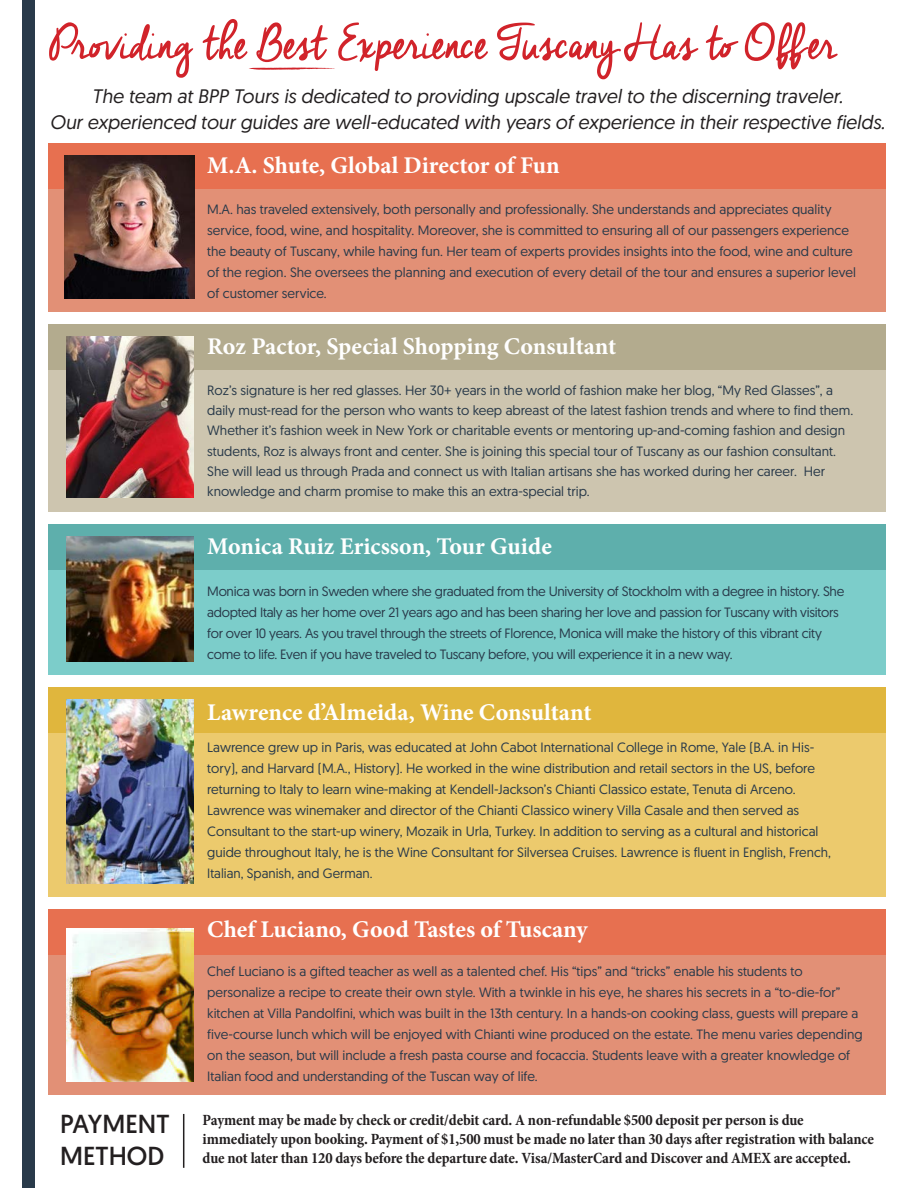
<style>
.page{position:relative;width:918px;height:1188px;background:#fff}
.page>*{position:absolute;margin:0;border:0;box-sizing:border-box;transform-origin:0 0}
.t1{font:58.5px "Cheddar Jack";letter-spacing:-.025em;color:#d1232a}
.t2{font:26.1px "Geomanist";color:#231f20}
.t3{font:700 24px "Minion Pro";color:#fff}
.t4{font:italic 19.5px/25.5px "Geomanist";color:#231f20;text-align:center}
.t5{font:700 condensed 15.75px/18.9px "Minion Pro";letter-spacing:-.01em;color:#231f20}
.t6{font:13.5px/21px "Geomanist";color:#293a4a}
.t7{font:13.5px/21px "Geomanist";letter-spacing:-.02em;color:#293a4a}
</style>
<div class="page">
<svg style="left:249px;top:67px;width:86px;height:3px"></svg>
<div style="left:49px;top:143px;width:837px;height:169px;background:#e29076"></div>
<div style="left:49px;top:143px;width:837px;height:46px;background:#e77050"></div>
<img style="left:64px;top:155px;width:131px;height:143px">
<div style="left:49px;top:324px;width:837px;height:187px;background:#cdc5af"></div>
<div style="left:49px;top:324px;width:837px;height:46px;background:#b3ab8e"></div>
<img style="left:66px;top:337px;width:127px;height:160px">
<div style="left:49px;top:524px;width:837px;height:151px;background:#7ccdca"></div>
<div style="left:49px;top:524px;width:837px;height:46px;background:#5eafac"></div>
<img style="left:66px;top:536px;width:127px;height:125px">
<div style="left:49px;top:687px;width:837px;height:210px;background:#ecca6d"></div>
<div style="left:49px;top:687px;width:837px;height:46px;background:#e0b63d"></div>
<img style="left:66px;top:699px;width:127px;height:185px">
<div style="left:49px;top:910px;width:837px;height:185px;background:#e29076"></div>
<div style="left:49px;top:910px;width:837px;height:45px;background:#e77050"></div>
<img style="left:66px;top:929px;width:127px;height:152px">
<hr style="left:183px;top:1114px;width:1px;height:54px;background:#231f20">
<div style="left:22px;top:0;width:13px;height:1188px;background:#293a4a"></div>
<p class="t1" style="left:49px;top:11px;width:789px">Providing the Best Experience Tuscany Has to Offer</p>
<p class="t4" style="left:50px;top:83px;width:837px">The team at BPP Tours is dedicated to providing upscale travel to the discerning traveler.<br>Our experienced tour guides are well-educated with years of experience in their respective fields.</p>
<p class="t3" style="left:207px;top:148px;width:354px">M.A. Shute, Global Director of Fun</p>
<p class="t6" style="left:207px;top:198px;width:650px">M.A. has traveled extensively, both personally and professionally. She understands and appreciates quality service, food, wine, and hospitality. Moreover, she is committed to ensuring all of our passengers experience the beauty of Tuscany, while having fun. Her team of experts provides insights into the food, wine and culture of the region. She oversees the planning and execution of every detail of the tour and ensures a superior level of customer service.</p>
<p class="t3" style="left:207px;top:329px;width:411px">Roz Pactor, Special Shopping Consultant</p>
<p class="t6" style="left:207px;top:380px;width:648px;line-height:20.2px">Roz’s signature is her red glasses. Her 30+ years in the world of fashion make her blog, “My Red Glasses”, a daily must-read for the person who wants to keep abreast of the latest fashion trends and where to find them.<br>Whether it’s fashion week in New York or charitable events or mentoring up-and-coming fashion and design students, Roz is always front and center. She is joining this special tour of Tuscany as our fashion consultant.<br>She will lead us through Prada and connect us with Italian artisans she has worked during her career. Her knowledge and charm promise to make this an extra-special trip.</p>
<p class="t3" style="left:207px;top:529px;width:346px">Monica Ruiz Ericsson, Tour Guide</p>
<p class="t7" style="left:207px;top:580px;width:639px">Monica was born in Sweden where she graduated from the University of Stockholm with a degree in history. She adopted Italy as her home over 21 years ago and has been sharing her love and passion for Tuscany with visitors for over 10 years. As you travel through the streets of Florence, Monica will make the history of this vibrant city come to life. Even if you have traveled to Tuscany before, you will experience it in a new way.</p>
<p class="t2" style="left:60px;top:1107px;width:111px">PAYMENT</p>
<p class="t2" style="left:60px;top:1139px;width:106px">METHOD</p>
<p class="t3" style="left:207px;top:695px;width:386px">Lawrence d’Almeida, Wine Consultant</p>
<p class="t6" style="left:207px;top:736px;width:625px">Lawrence grew up in Paris, was educated at John Cabot International College in Rome, Yale (B.A. in His&shy;tory), and Harvard (M.A., History). He worked in the wine distribution and retail sectors in the US, before returning to Italy to learn wine-making at Kendell-Jackson’s Chianti Classico estate, Tenuta di Arceno.<br>Lawrence was winemaker and director of the Chianti Classico winery Villa Casale and then served as Consultant to the start-up winery, Mozaik in Urla, Turkey. In addition to serving as a cultural and historical guide throughout Italy, he is the Wine Consultant for Silversea Cruises. Lawrence is fluent in English, French, Italian, Spanish, and German.</p>
<p class="t3" style="left:207px;top:913px;width:382px">Chef Luciano, Good Tastes of Tuscany</p>
<p class="t6" style="left:207px;top:960px;width:657px">Chef Luciano is a gifted teacher as well as a talented chef. His “tips” and “tricks” enable his students to personalize a recipe to create their own style. With a twinkle in his eye, he shares his secrets in a “to-die-for” kitchen at Villa Pandolfini, which was built in the 13th century. In a hands-on cooking class, guests will prepare a five-course lunch which will be enjoyed with Chianti wine produced on the estate. The menu varies depending on the season, but will include a fresh pasta course and focaccia. Students leave with a greater knowledge of Italian food and understanding of the Tuscan way of life.</p>
<p class="t5" style="left:203px;top:1111px;width:673px">Payment may be made by check or credit/debit card. A non-refundable $500 deposit per person is due immediately upon booking. Payment of $1,500 must be made no later than 30 days after registration with balance due not later than 120 days before the departure date. Visa/MasterCard and Discover and AMEX are accepted.</p>
</div>
